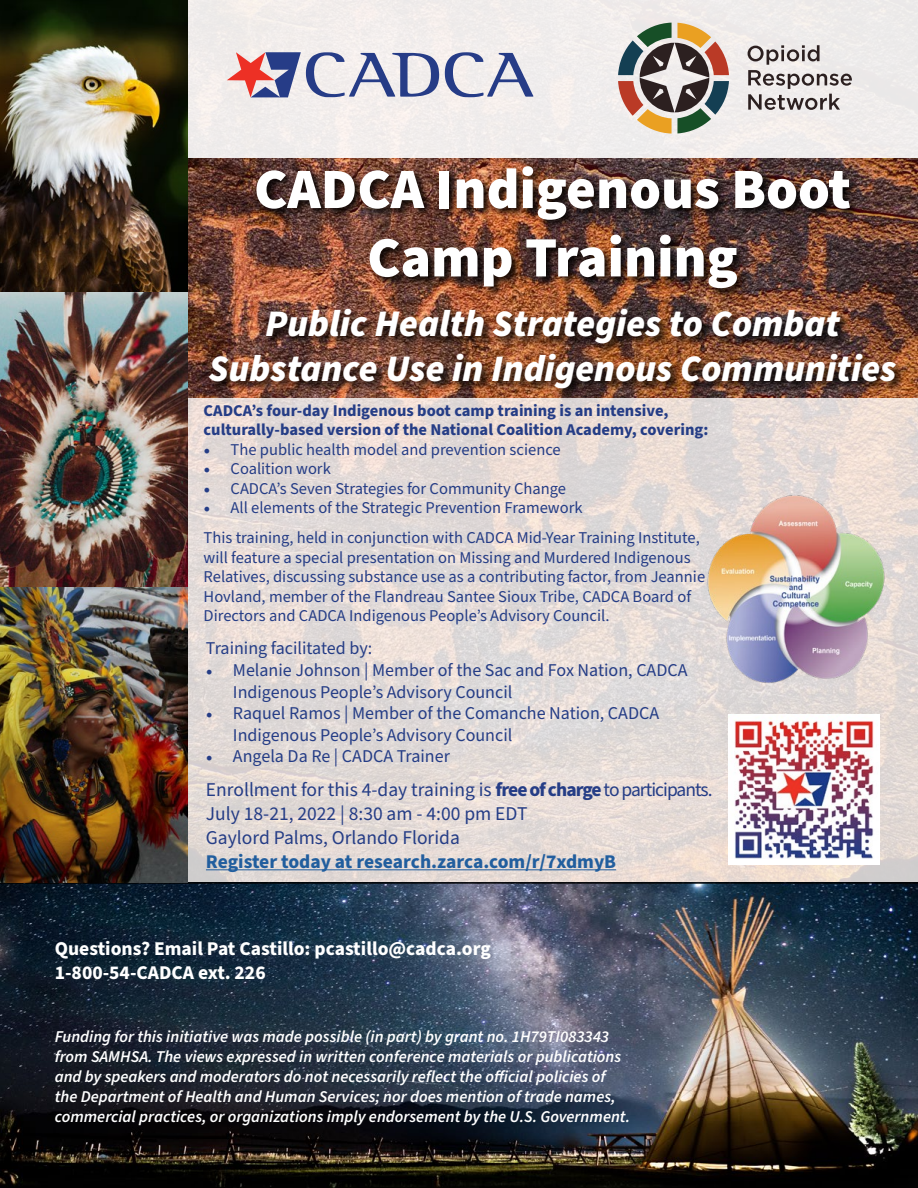
<style>
.page{position:relative;width:918px;height:1188px;background:#fff}
.page>*{position:absolute;margin:0;border:0;box-sizing:border-box;transform-origin:0 0}
.t1{font:900 57px/68.4px "Source Sans Pro";color:#fff;text-align:center}
.t2{font:italic 900 37.5px/45px "Source Sans Pro";color:#fff;text-align:center}
.t3{font:19.5px/24px "Source Sans Pro";color:#253d86}
.t4{font:700 19.5px/23.4px "Source Sans Pro";color:#fff}
.t5{font:700 19.5px "Source Sans Pro";color:#215e9e}
.t6{font:18px/21.6px "Source Sans Pro";color:#253d86}
.t7{font:16.5px/19.5px "Source Sans Pro";color:#253d86}
.t8{font:italic 600 16.5px/19.8px "Source Sans Pro";color:#fff}
.t9{font:700 16.5px/19.5px "Source Sans Pro";color:#253d86}
.s1{font-family:"Minion Pro";font-size:18px}
.s2{font-family:"Minion Pro"}
.s3{font-weight:700}
</style>
<div class="page">
<svg style="left:187px;top:399px;width:731px;height:483px;fill:#e2dad7"></svg>
<div style="left:187px;top:0;width:731px;height:157px;background:#f1edec"></div>
<img style="left:0;top:882px;width:918px;height:306px">
<svg style="left:618px;top:23px;width:111px;height:111px"></svg>
<svg style="left:748px;top:45px;width:104px;height:65px"></svg>
<hr style="left:206px;top:869px;width:410px;height:1px;background:#215e9e">
<img style="left:728px;top:714px;width:152px;height:150px">
<img style="left:0;top:0;width:187px;height:882px">
<div style="left:207px;top:164px;width:701px;height:236px;background:#000;opacity:.9"></div>
<img style="left:705px;top:492px;width:187px;height:198px">
<svg style="left:227px;top:52px;width:212px;height:45px"></svg>
<svg style="left:445px;top:52px;width:89px;height:45px"></svg>
<h1 class="t1" style="left:254px;top:156px;width:599px">CADCA Indigenous Boot<br>Camp Training</h1>
<h2 class="t2" style="left:209px;top:302px;width:689px">Public Health Strategies to Combat<br>Substance Use in Indigenous Communities</h2>
<p class="t9" style="left:204px;top:401px;width:506px">CADCA’s four-day Indigenous boot camp training is an intensive, culturally-based version of the National Coalition Academy, covering:</p>
<p class="t7" style="left:204px;top:440px;width:359px"><span class="s1">•</span> The public health model and prevention science</p>
<p class="t7" style="left:204px;top:459px;width:129px"><span class="s1">•</span> Coalition work</p>
<p class="t7" style="left:204px;top:479px;width:364px"><span class="s1">•</span> CADCA’s Seven Strategies for Community Change</p>
<p class="t7" style="left:204px;top:493px;width:498px;line-height:30px"><span class="s1">•</span> All elements of the Strategic Prevention Framework<br>This training, held in conjunction with CADCA Mid-Year Training Institute,</p>
<p class="t7" style="left:204px;top:548px;width:503px">will feature a special presentation on Missing and Murdered Indigenous Relatives, discussing substance use as a contributing factor, from Jeannie Hovland, member of the Flandreau Santee Sioux Tribe, CADCA Board of Directors and CADCA Indigenous People’s Advisory Council.</p>
<p class="t6" style="left:206px;top:638px;width:168px">Training facilitated by:</p>
<p class="t6" style="left:233px;top:660px;width:456px;text-indent:-27px"><span class="s2">•</span> Melanie Johnson | Member of the Sac and Fox Nation, CADCA<br>Indigenous People’s Advisory Council</p>
<p class="t6" style="left:233px;top:703px;width:428px;text-indent:-27px"><span class="s2">•</span> Raquel Ramos | Member of the Comanche Nation, CADCA<br>Indigenous People’s Advisory Council</p>
<p class="t6" style="left:206px;top:746px;width:246px"><span class="s2">•</span> Angela Da Re | CADCA Trainer</p>
<p class="t3" style="left:206px;top:779px;width:508px">Enrollment for this 4-day training is <span class="s3">free of charge</span> to participants.<br>July 18-21, 2022 | 8:30 am - 4:00 pm EDT<br>Gaylord Palms, Orlando Florida</p>
<p class="t5" style="left:206px;top:849px;width:412px">Register today at research.zarca.com/r/7xdmyB</p>
<p class="t4" style="left:55px;top:938px;width:438px">Questions? Email Pat Castillo: pcastillo@cadca.org<br>1-800-54-CADCA ext. 226</p>
<p class="t8" style="left:55px;top:1027px;width:577px">Funding for this initiative was made possible (in part) by grant no. 1H79TI083343 from SAMHSA. The views expressed in written conference materials or publications and by speakers and moderators do not necessarily reflect the official policies of the Department of Health and Human Services; nor does mention of trade names, commercial practices, or organizations imply endorsement by the U.S. Government.</p>
</div>
